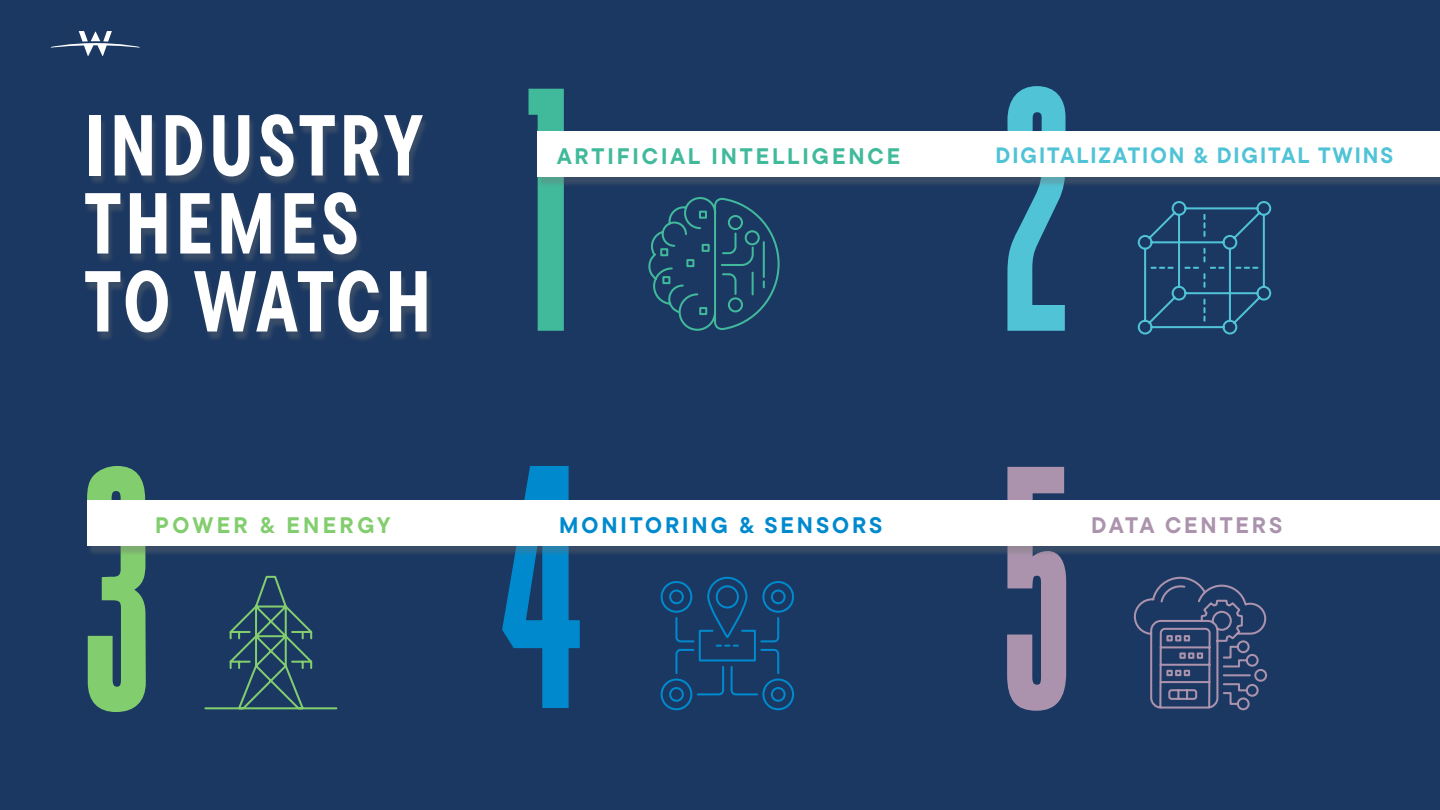
<style>
.page{position:relative;width:1440px;height:810px;background:#1b3862}
.page>*{position:absolute;margin:0;border:0;box-sizing:border-box;transform-origin:0 0}
.Big_Numbers_Graphic{font:363px "Bee Four";color:#41b99b;scale:.96 1}
.Big_Numbers_Graphic-2{font:363px "Bee Four";color:#50c3d7;scale:.96 1}
.Big_Numbers_Graphic-3{font:363px "Bee Four";color:#008acd;scale:.96 1}
.Big_Numbers_Graphic-4{font:363px "Bee Four";color:#ac93ad;scale:.96 1}
.Big_Numbers_Graphic-5{font:363px "Bee Four";color:#82cd6e;scale:.96 1}
.Page_Titles{font:700 86.25px/78px "TT Commons Pro Cond";letter-spacing:.05em;color:#fff;scale:.95 1}
.Paragraph_Style_11{font:700 22.5px "TT Commons Pro";letter-spacing:.13em;color:#41b99b}
.Paragraph_Style_11-2{font:700 22.5px "TT Commons Pro";letter-spacing:.13em;color:#008acd}
.Paragraph_Style_11-3{font:700 22.5px "TT Commons Pro";letter-spacing:.15em;color:#82cd6e}
.Paragraph_Style_11-4{font:700 22.5px "TT Commons Pro";letter-spacing:.13em;color:#ac93ad}
.Paragraph_Style_11-5{font:700 22.2px "TT Commons Pro";letter-spacing:.09em;color:#50c3d7}
</style>
<div class="page">
<svg style="left:660px;top:576px;width:135px;height:135px;background:#174270"></svg>
<svg style="left:645px;top:196px;width:136px;height:136px;background:#1f4668"></svg>
<svg style="left:1133px;top:576px;width:135px;height:135px;background:#35486f"></svg>
<svg style="left:1137px;top:200px;width:135px;height:136px;background:#214870"></svg>
<svg style="left:203px;top:575px;width:135px;height:135px;background:#264863"></svg>
<svg style="left:51px;top:31px;width:89px;height:25px;background:#455c7f"></svg>
<div style="left:537px;top:134px;width:903px;height:54px;background:#717473;opacity:.35"></div>
<div style="left:538px;top:131px;width:902px;height:46px;background:#fff"></div>
<div style="left:85px;top:117px;width:349px;height:226px;background:#717473;opacity:.35"></div>
<div style="left:86px;top:502px;width:1354px;height:54px;background:#717473;opacity:.35"></div>
<div style="left:87px;top:500px;width:1353px;height:46px;background:#fff"></div>
<p class="Page_Titles" style="left:85px;top:105px;width:366px">INDUSTRY<br>THEMES<br>TO WATCH</p>
<p class="Big_Numbers_Graphic" style="left:503px;top:13px;width:92px">1</p>
<p class="Big_Numbers_Graphic-2" style="left:1000px;top:13px;width:77px">2</p>
<p class="Paragraph_Style_11" style="left:557px;top:139px;width:345px">ARTIFICIAL INTELLIGENCE</p>
<p class="Paragraph_Style_11-5" style="left:996px;top:139px;width:399px">DIGITALIZATION &amp; DIGITAL TWINS</p>
<p class="Big_Numbers_Graphic-5" style="left:80px;top:393px;width:78px">3</p>
<p class="Big_Numbers_Graphic-3" style="left:497px;top:390px;width:93px">4</p>
<p class="Big_Numbers_Graphic-4" style="left:999px;top:391px;width:79px">5</p>
<p class="Paragraph_Style_11-3" style="left:155px;top:507px;width:237px">POWER &amp; ENERGY</p>
<p class="Paragraph_Style_11-2" style="left:559px;top:507px;width:325px">MONITORING &amp; SENSORS</p>
<p class="Paragraph_Style_11-4" style="left:1091px;top:507px;width:193px">DATA CENTERS</p>
</div>
